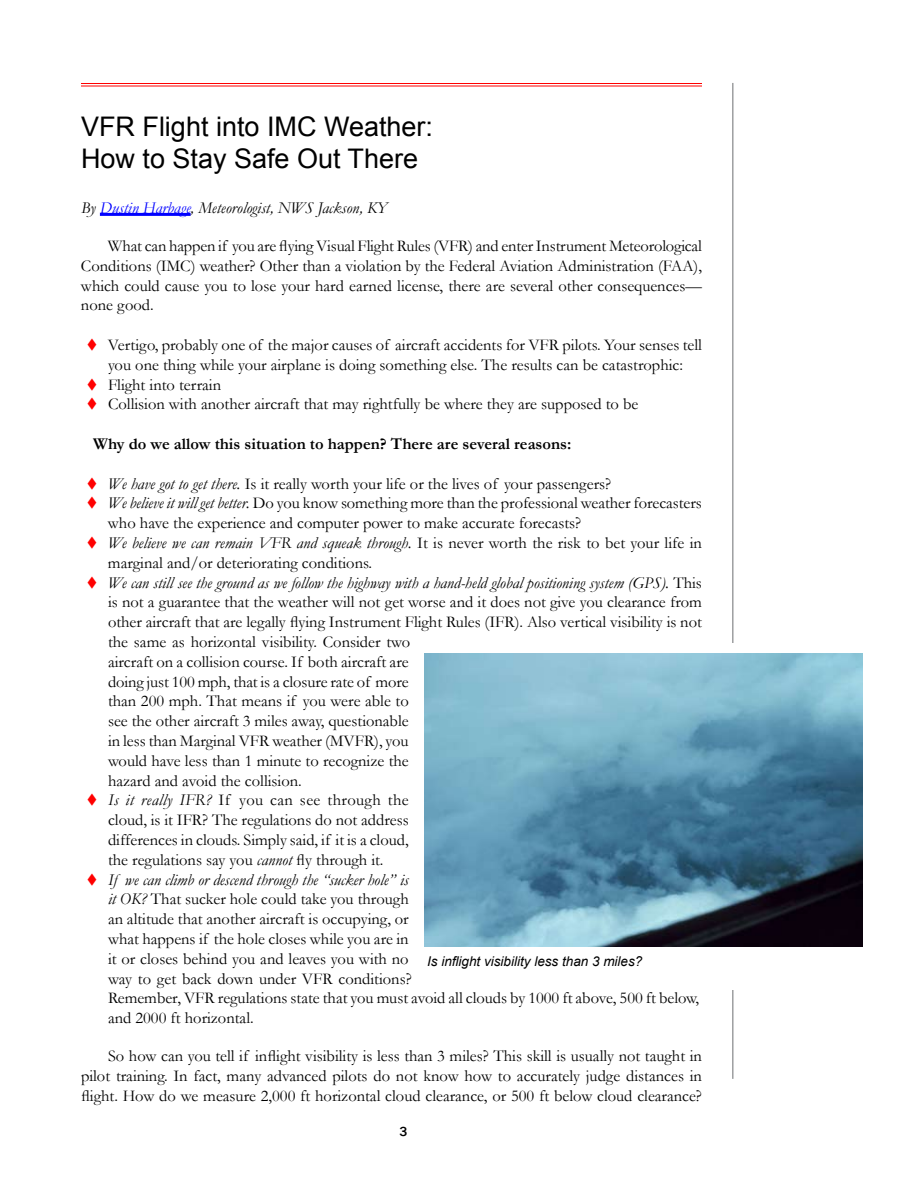
<style>
.page{position:relative;width:918px;height:1188px;background:#fff}
.page>*{position:absolute;margin:0;border:0;box-sizing:border-box;transform-origin:0 0}
.t1{font:27px/32.4px "Arial";color:#000}
.t2{font:16.5px/19.8px "Garamond";color:#000;text-align:justify}
.t3{font:700 16.5px "Garamond";color:#000}
.t4{font:italic 16.5px "Garamond";color:#000}
.t5{font:italic 13.5px "Arial";color:#000}
.t6{font:500 13.5px "Franklin Gothic";color:#000}
.s1{color:#00f}
.s2{font-style:italic}
</style>
<div class="page">
<hr style="left:733px;top:83px;width:1px;height:996px;background:#6d6f71">
<div style="left:714px;top:643px;width:45px;height:347px;background:#fff"></div>
<hr style="left:81px;top:83px;width:621px;height:1px;background:#f00">
<hr style="left:81px;top:86px;width:621px;height:1px;background:#f00">
<hr style="left:100px;top:213px;width:91px;height:3px;background:#00f">
<img style="left:424px;top:653px;width:438px;height:294px">
<h1 class="t1" style="left:81px;top:110px;width:354px">VFR Flight into IMC Weather:<br>How to Stay Safe Out There</h1>
<p class="t4" style="left:81px;top:197px;width:308px">By <span class="s1">Dustin Harbage</span>, Meteorologist, NWS Jackson, KY</p>
<p class="t2" style="left:81px;top:235px;width:623px;text-indent:27px">What can happen if you are flying Visual Flight Rules (VFR) and enter Instrument Meteorological Conditions (IMC) weather? Other than a violation by the Federal Aviation Administration (FAA), which could cause you to lose your hard earned license, there are several other consequences— none good.</p>
<p class="t2" style="left:108px;top:334px;width:596px;text-align:left">Vertigo, probably one of the major causes of aircraft accidents for VFR pilots. Your senses tell you one thing while your airplane is doing something else. The results can be catastrophic:<br>Flight into terrain<br>Collision with another aircraft that may rightfully be where they are supposed to be</p>
<p class="t3" style="left:93px;top:433px;width:480px">Why do we allow this situation to happen? There are several reasons:</p>
<p class="t2" style="left:108px;top:473px;width:596px;text-align:left"><span class="s2">We have got to get there.</span> Is it really worth your life or the lives of your passengers?<br><span class="s2">We believe it will get better.</span> Do you know something more than the professional weather forecasters who have the experience and computer power to make accurate forecasts?<br><span class="s2">We believe we can remain VFR and squeak through.</span> It is never worth the risk to bet your life in marginal and/or deteriorating conditions.<br><span class="s2">We can still see the ground as we follow the highway with a hand-held global positioning system (GPS).</span> This is not a guarantee that the weather will not get worse and it does not give you clearance from other aircraft that are legally flying Instrument Flight Rules (IFR). Also vertical visibility is not the same as horizontal visibility. Consider two<br>aircraft on a collision course. If both aircraft are<br>doing just 100 mph, that is a closure rate of more<br>than 200 mph. That means if you were able to<br>see the other aircraft 3 miles away, questionable<br>in less than Marginal VFR weather (MVFR), you<br>would have less than 1 minute to recognize the<br>hazard and avoid the collision.<br><span class="s2">Is it really IFR?</span> If you can see through the<br>cloud, is it IFR? The regulations do not address<br>differences in clouds. Simply said, if it is a cloud,<br>the regulations say you <span class="s2">cannot</span> fly through it.<br><span class="s2">If we can climb or descend through the “sucker hole” is<br>it OK?</span> That sucker hole could take you through<br>an altitude that another aircraft is occupying, or<br>what happens if the hole closes while you are in<br>it or closes behind you and leaves you with no<br>way to get back down under VFR conditions?<br>Remember, VFR regulations state that you must avoid all clouds by 1000 ft above, 500 ft below, and 2000 ft horizontal.</p>
<p class="t2" style="left:81px;top:1045px;width:623px;text-indent:27px">So how can you tell if inflight visibility is less than 3 miles? This skill is usually not taught in pilot training. In fact, many advanced pilots do not know how to accurately judge distances in flight. How do we measure 2,000 ft horizontal cloud clearance, or 500 ft below cloud clearance?</p>
<p class="t5" style="left:427px;top:952px;width:217px">Is inflight visibility less than 3 miles?</p>
<p class="t6" style="left:400px;top:1123px;width:9px">3</p>
</div>
